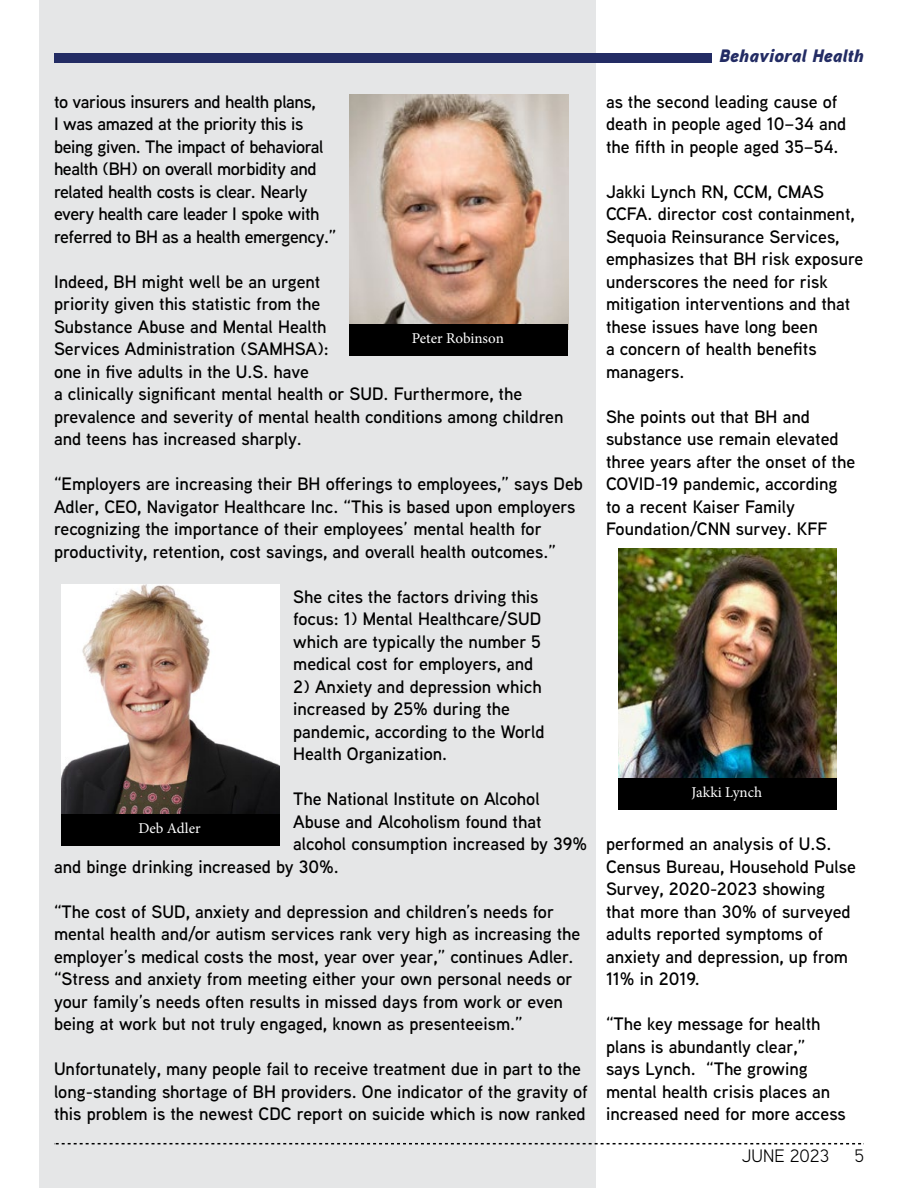
<style>
.page{position:relative;width:918px;height:1188px;background:#fff}
.page>*{position:absolute;margin:0;border:0;box-sizing:border-box;transform-origin:0 0}
.t1{font:600 18px/22.5px "Aaux Next";color:#000}
.t2{font:600 18px/22.5px "Aaux Next";letter-spacing:-.02em;color:#000}
.t3{font:italic 900 18px "Aaux Next";color:#232c64}
.t4{font:18px "Aaux Next";color:#000}
.t5{font:15px "Minion Pro";color:#fff}
</style>
<div class="page">
<div style="left:39px;top:0;width:557px;height:1188px;background:#e5e6e7"></div>
<svg style="left:54px;top:1143px;width:810px;height:1px"></svg>
<div style="left:54px;top:54px;width:657px;height:9px;background:#232c64"></div>
<img style="left:62px;top:584px;width:218px;height:230px">
<div style="left:62px;top:814px;width:218px;height:31px;background:#000"></div>
<img style="left:619px;top:549px;width:217px;height:229px">
<div style="left:619px;top:778px;width:218px;height:31px;background:#000"></div>
<img style="left:350px;top:95px;width:218px;height:229px">
<div style="left:350px;top:324px;width:218px;height:32px;background:#000"></div>
<p class="t2" style="left:54px;top:90px;width:284px">to various insurers and health plans,<br>I was amazed at the priority this is being given. The impact of behavioral health (BH) on overall morbidity and related health costs is clear. Nearly every health care leader I spoke with referred to BH as a health emergency.”</p>
<p class="t1" style="left:54px;top:270px;width:511px">Indeed, BH might well be an urgent<br>priority given this statistic from the<br>Substance Abuse and Mental Health<br>Services Administration (SAMHSA):<br>one in five adults in the U.S. have<br>a clinically significant mental health or SUD. Furthermore, the prevalence and severity of mental health conditions among children and teens has increased sharply.</p>
<p class="t1" style="left:54px;top:472px;width:531px">“Employers are increasing their BH offerings to employees,” says Deb Adler, CEO, Navigator Healthcare Inc. “This is based upon employers recognizing the importance of their employees’ mental health for productivity, retention, cost savings, and overall health outcomes.”</p>
<p class="t1" style="left:293px;top:585px;width:249px">She cites the factors driving this focus: 1) Mental Healthcare/SUD which are typically the number 5 medical cost for employers, and</p>
<p class="t1" style="left:293px;top:675px;width:253px">2) Anxiety and depression which increased by 25% during the pandemic, according to the World<br>Health Organization.</p>
<p class="t1" style="left:293px;top:787px;width:248px">The National Institute on Alcohol</p>
<p class="t1" style="left:293px;top:810px;width:250px">Abuse and Alcoholism found that</p>
<p class="t1" style="left:293px;top:832px;width:295px">alcohol consumption increased by 39%</p>
<p class="t1" style="left:54px;top:855px;width:286px">and binge drinking increased by 30%.</p>
<p class="t1" style="left:54px;top:900px;width:528px">“The cost of SUD, anxiety and depression and children’s needs for mental health and/or autism services rank very high as increasing the employer’s medical costs the most, year over year,” continues Adler. “Stress and anxiety from meeting either your own personal needs or your family’s needs often results in missed days from work or even being at work but not truly engaged, known as presenteeism.”</p>
<p class="t1" style="left:54px;top:1057px;width:535px">Unfortunately, many people fail to receive treatment due in part to the long-standing shortage of BH providers. One indicator of the gravity of this problem is the newest CDC report on suicide which is now ranked</p>
<p class="t5" style="left:412px;top:329px;width:93px">Peter Robinson</p>
<p class="t5" style="left:138px;top:818px;width:64px">Deb Adler</p>
<p class="t3" style="left:719px;top:42px;width:146px">Behavioral Health</p>
<p class="t1" style="left:606px;top:90px;width:242px">as the second leading cause of death in people aged 10–34 and the fifth in people aged 35–54.</p>
<p class="t1" style="left:606px;top:180px;width:259px">Jakki Lynch RN, CCM, CMAS<br>CCFA. director cost containment,<br>Sequoia Reinsurance Services, emphasizes that BH risk exposure underscores the need for risk mitigation interventions and that these issues have long been<br>a concern of health benefits managers.</p>
<p class="t1" style="left:606px;top:405px;width:251px">She points out that BH and substance use remain elevated three years after the onset of the<br>COVID-19 pandemic, according to a recent Kaiser Family<br>Foundation/CNN survey. KFF</p>
<p class="t5" style="left:692px;top:782px;width:72px">Jakki Lynch</p>
<p class="t1" style="left:606px;top:832px;width:251px">performed an analysis of U.S.<br>Census Bureau, Household Pulse<br>Survey, 2020-2023 showing that more than 30% of surveyed adults reported symptoms of anxiety and depression, up from<br>11% in 2019.</p>
<p class="t1" style="left:606px;top:1012px;width:241px">“The key message for health plans is abundantly clear,”<br>says Lynch. “The growing mental health crisis places an increased need for more access</p>
<p class="t4" style="left:742px;top:1143px;width:89px">JUNE 2023</p>
<p class="t4" style="left:854px;top:1143px;width:11px">5</p>
</div>
